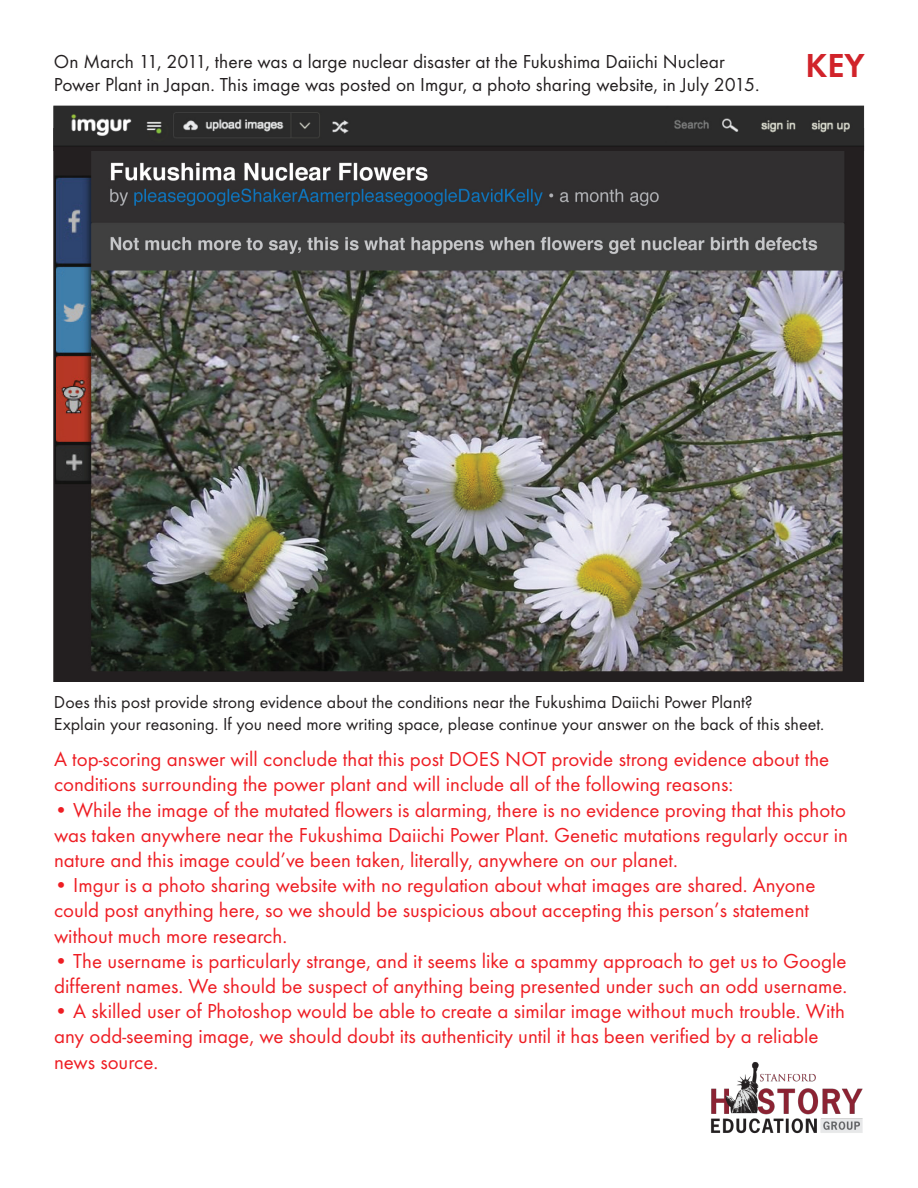
<style>
.page{position:relative;width:918px;height:1188px;background:#fff}
.page>*{position:absolute;margin:0;border:0;box-sizing:border-box;transform-origin:0 0}
.t1{font:700 34.5px "AHJ Function";color:#d1232a}
.t2{font:21px/25.2px "AHJ Function";color:#ee1d23}
.t3{font:19.5px "AHJ Function";color:#231f20}
.t4{font:18px "AHJ Function";color:#231f20}
</style>
<div class="page">
<img style="left:53px;top:151px;width:812px;height:531px">
<img style="left:711px;top:1062px;width:152px;height:72px">
<img style="left:53px;top:105px;width:812px;height:46px">
<p class="t3" style="left:54px;top:50px;width:672px">On March 11, 2011, there was a large nuclear disaster at the Fukushima Daiichi Nuclear</p>
<p class="t3" style="left:54px;top:74px;width:707px">Power Plant in Japan. This image was posted on Imgur, a photo sharing website, in July 2015.</p>
<p class="t1" style="left:806px;top:45px;width:61px">KEY</p>
<p class="t4" style="left:54px;top:692px;width:700px">Does this post provide strong evidence about the conditions near the Fukushima Daiichi Power Plant?</p>
<p class="t4" style="left:54px;top:713px;width:772px">Explain your reasoning. If you need more writing space, please continue your answer on the back of this sheet.</p>
<p class="t2" style="left:54px;top:747px;width:777px">A top-scoring answer will conclude that this post DOES NOT provide strong evidence about the conditions surrounding the power plant and will include all of the following reasons:</p>
<p class="t2" style="left:54px;top:797px;width:796px;text-align:justify">• While the image of the mutated flowers is alarming, there is no evidence proving that this photo was taken anywhere near the Fukushima Daiichi Power Plant. Genetic mutations regularly occur in nature and this image could’ve been taken, literally, anywhere on our planet.</p>
<p class="t2" style="left:54px;top:873px;width:763px">• Imgur is a photo sharing website with no regulation about what images are shared. Anyone could post anything here, so we should be suspicious about accepting this person’s statement without much more research.</p>
<p class="t2" style="left:54px;top:948px;width:795px">• The username is particularly strange, and it seems like a spammy approach to get us to Google different names. We should be suspect of anything being presented under such an odd username.</p>
<p class="t2" style="left:54px;top:999px;width:793px">• A skilled user of Photoshop would be able to create a similar image without much trouble. With any odd-seeming image, we should doubt its authenticity until it has been verified by a reliable news source.</p>
</div>
